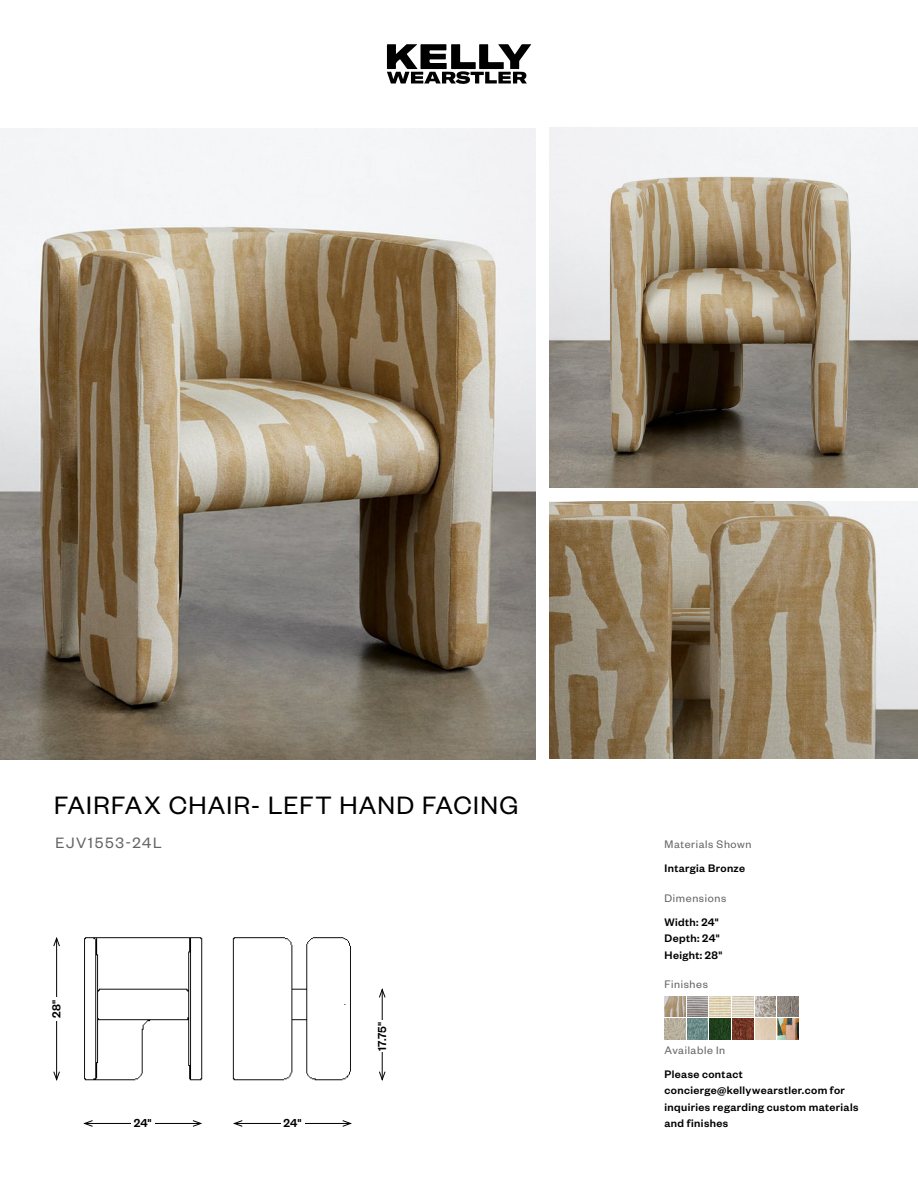
<style>
.page{position:relative;width:918px;height:1188px;background:#fff}
.page>*{position:absolute;margin:0;border:0;box-sizing:border-box;transform-origin:0 0}
.t1{font:27.6px "Founders Grotesk";letter-spacing:.045em;color:#000}
.t2{font:16.5px "Founders Grotesk";letter-spacing:.105em;color:#636466}
.t3{font:500 12.75px "Founders Grotesk";letter-spacing:.005em;color:#000}
.t4{font:500 12px/16.5px "Founders Grotesk";letter-spacing:.035em;color:#000}
.t5{font:12px "Founders Grotesk";letter-spacing:.055em;color:#636466}
</style>
<div class="page">
<svg style="left:387px;top:44px;width:144px;height:40px"></svg>
<img style="left:549px;top:127px;width:369px;height:360px">
<img style="left:549px;top:501px;width:369px;height:258px">
<img style="left:0;top:128px;width:536px;height:631px">
<img style="left:84px;top:937px;width:119px;height:144px">
<img style="left:778px;top:1019px;width:20px;height:20px">
<hr style="left:85px;top:1123px;width:116px;height:1px;background:#000">
<svg style="left:84px;top:1120px;width:9px;height:7px"></svg>
<svg style="left:193px;top:1120px;width:9px;height:7px"></svg>
<div style="left:131px;top:1113px;width:23px;height:21px;background:#fff"></div>
<hr style="left:56px;top:938px;width:1px;height:142px;background:#000">
<svg style="left:53px;top:1071px;width:7px;height:9px"></svg>
<svg style="left:53px;top:937px;width:7px;height:9px"></svg>
<div style="left:49px;top:997px;width:16px;height:23px;background:#fff"></div>
<hr style="left:234px;top:1123px;width:117px;height:1px;background:#000">
<svg style="left:234px;top:1120px;width:9px;height:7px"></svg>
<svg style="left:342px;top:1120px;width:9px;height:7px"></svg>
<div style="left:281px;top:1113px;width:23px;height:21px;background:#fff"></div>
<img style="left:687px;top:996px;width:21px;height:21px">
<hr style="left:382px;top:990px;width:1px;height:90px;background:#000">
<svg style="left:379px;top:1071px;width:6px;height:9px"></svg>
<svg style="left:379px;top:989px;width:6px;height:9px"></svg>
<div style="left:374px;top:1020px;width:16px;height:32px;background:#fff"></div>
<img style="left:710px;top:996px;width:20px;height:21px">
<img style="left:733px;top:996px;width:20px;height:21px">
<img style="left:755px;top:996px;width:21px;height:21px">
<img style="left:778px;top:996px;width:20px;height:21px">
<img style="left:665px;top:1019px;width:20px;height:20px">
<img style="left:687px;top:1019px;width:21px;height:20px">
<img style="left:710px;top:1019px;width:20px;height:20px">
<img style="left:733px;top:1019px;width:20px;height:20px">
<img style="left:755px;top:1019px;width:21px;height:20px">
<img style="left:665px;top:996px;width:20px;height:21px">
<img style="left:232px;top:937px;width:119px;height:144px">
<h1 class="t1" style="left:54px;top:788px;width:466px">FAIRFAX CHAIR- LEFT HAND FACING</h1>
<h2 class="t2" style="left:56px;top:833px;width:108px">EJV1553-24L</h2>
<p class="t3" style="left:49px;top:1018px;width:20px;rotate:-90deg">28"</p>
<p class="t3" style="left:374px;top:1051px;width:31px;rotate:-90deg">17.75"</p>
<p class="t5" style="left:664px;top:837px;width:88px">Materials Shown</p>
<p class="t4" style="left:664px;top:859px;width:82px">Intargia Bronze</p>
<p class="t5" style="left:664px;top:890px;width:63px">Dimensions</p>
<p class="t4" style="left:664px;top:913px;width:60px">Width: 24"<br>Depth: 24"<br>Height: 28"</p>
<p class="t5" style="left:664px;top:977px;width:45px">Finishes</p>
<p class="t5" style="left:664px;top:1042px;width:62px">Available In</p>
<p class="t4" style="left:664px;top:1065px;width:195px">Please contact concierge@kellywearstler.com for inquiries regarding custom materials</p>
<p class="t3" style="left:134px;top:1115px;width:19px">24"</p>
<p class="t4" style="left:664px;top:1114px;width:65px">and finishes</p>
<p class="t3" style="left:284px;top:1115px;width:19px">24"</p>
</div>
